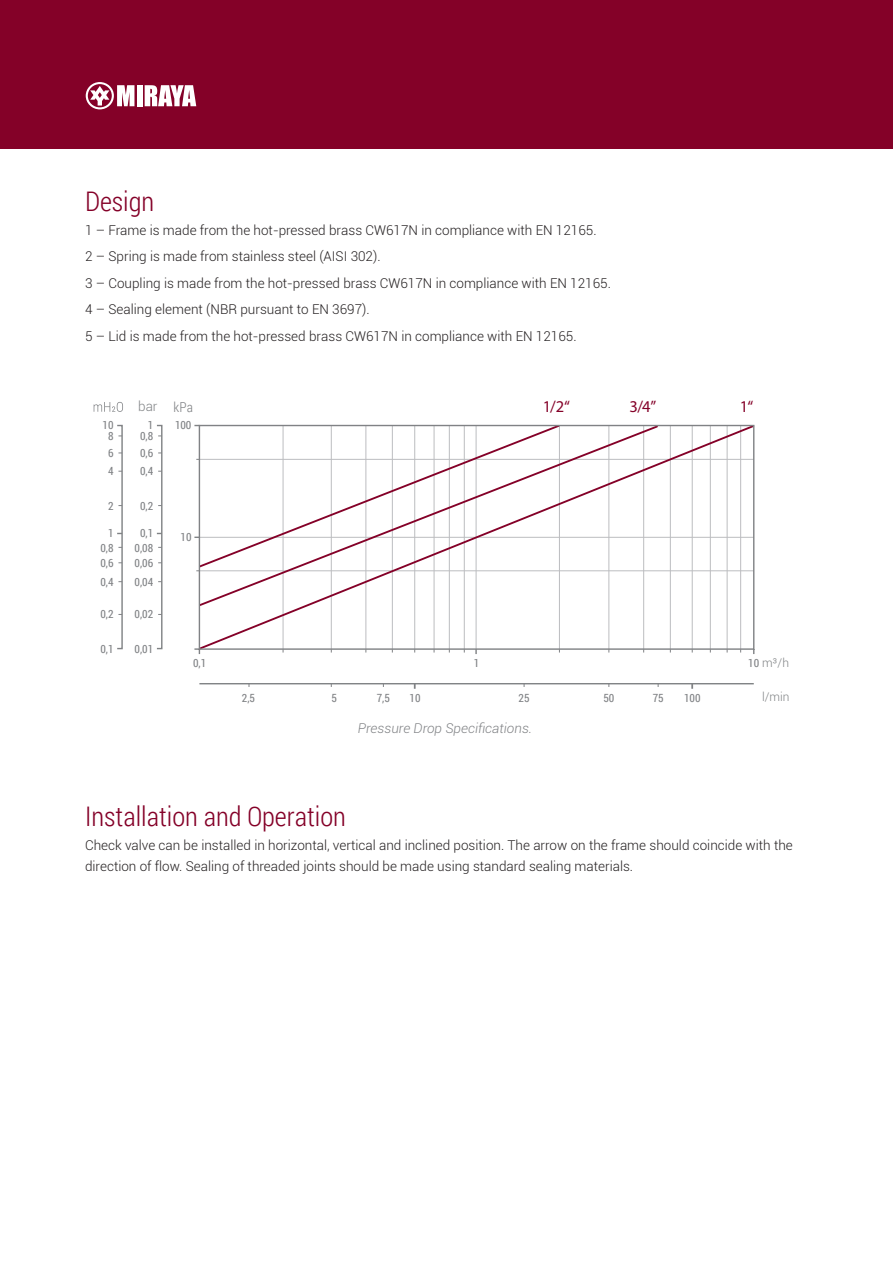
<style>
.page{position:relative;width:893px;height:1263px;background:#fff}
.page>*{position:absolute;margin:0;border:0;box-sizing:border-box;transform-origin:0 0}
.Заголовки{font:300 27px "Roboto Condensed";color:#840128}
.Основной_текс{font:16.5px "Myriad Pro";color:#840128}
.t1{font:300 13.65px "Roboto Condensed";color:#808285}
.Основной_текс-2{font:300 13.5px/21px "Roboto";color:#231f20}
.Основной_текс-3{font:italic 300 13.5px "Roboto";color:#808285}
.t2{font:300 13.5px "Roboto";color:#808385}
.t3{font:300 12px "Roboto";color:#808385}
.t4{font:11.25px/17.1px "Roboto Condensed";color:#808285}
.s1{font-family:"Roboto Condensed";font-weight:400;font-size:11.25px;color:#808285}
</style>
<div class="page">
<div style="left:0;top:0;width:893px;height:148px;background:#840128"></div>
<div style="left:137px;top:85px;width:5px;height:21px;background:#fff"></div>
<svg style="left:145px;top:85px;width:51px;height:21px"></svg>
<svg style="left:86px;top:82px;width:48px;height:27px"></svg>
<svg style="left:94px;top:402px;width:29px;height:10px"></svg>
<svg style="left:156px;top:424px;width:598px;height:261px"></svg>
<svg style="left:194px;top:648px;width:4px;height:6px"></svg>
<svg style="left:198px;top:424px;width:557px;height:231px"></svg>
<div style="left:116px;top:425px;width:7px;height:224px;border:1px solid #808285"></div>
<p class="Заголовки" style="left:85px;top:183px;width:71px">Design</p>
<p class="Основной_текс-2" style="left:85px;top:219px;width:513px">1 – Frame is made from the hot-pressed brass CW617N in compliance with EN 12165.</p>
<p class="Основной_текс-2" style="left:85px;top:245px;width:297px">2 – Spring is made from stainless steel (AISI 302).</p>
<p class="Основной_текс-2" style="left:85px;top:272px;width:527px">3 – Coupling is made from the hot-pressed brass CW617N in compliance with EN 12165.</p>
<p class="Основной_текс-2" style="left:85px;top:298px;width:286px">4 – Sealing element (NBR pursuant to EN 3697).</p>
<p class="Основной_текс-2" style="left:85px;top:325px;width:493px">5 – Lid is made from the hot-pressed brass CW617N in compliance with EN 12165.</p>
<p class="t4" style="left:103px;top:416px;width:13px">10</p>
<p class="t2" style="left:138px;top:397px;width:21px">bar</p>
<p class="t4" style="left:148px;top:416px;width:7px">1</p>
<p class="t1" style="left:174px;top:397px;width:21px">kPa</p>
<p class="Основной_текс" style="left:543px;top:396px;width:29px">1/2“</p>
<p class="Основной_текс" style="left:629px;top:396px;width:29px">3/4”</p>
<p class="Основной_текс" style="left:740px;top:396px;width:15px">1“</p>
<p class="t4" style="left:175px;top:416px;width:18px">100</p>
<p class="t4" style="left:108px;top:427px;width:7px">8<br>6</p>
<p class="t4" style="left:140px;top:427px;width:15px">0,8<br>0,6</p>
<p class="t4" style="left:108px;top:462px;width:7px">4</p>
<p class="t4" style="left:140px;top:462px;width:15px">0,4</p>
<p class="t4" style="left:108px;top:497px;width:7px">2</p>
<p class="t4" style="left:140px;top:497px;width:15px">0,2</p>
<p class="t4" style="left:108px;top:524px;width:7px">1</p>
<p class="t4" style="left:140px;top:524px;width:15px">0,1</p>
<p class="t4" style="left:181px;top:528px;width:13px">10</p>
<p class="t4" style="left:100px;top:539px;width:15px">0,8</p>
<p class="t4" style="left:135px;top:539px;width:20px">0,08</p>
<p class="t4" style="left:100px;top:554px;width:15px">0,6</p>
<p class="t4" style="left:135px;top:554px;width:20px">0,06</p>
<p class="t4" style="left:100px;top:573px;width:15px">0,4</p>
<p class="t4" style="left:135px;top:573px;width:20px">0,04</p>
<p class="t4" style="left:100px;top:605px;width:15px">0,2</p>
<p class="t4" style="left:135px;top:605px;width:20px">0,02</p>
<p class="t4" style="left:100px;top:640px;width:15px">0,1</p>
<p class="t4" style="left:135px;top:640px;width:20px">0,01</p>
<p class="t4" style="left:193px;top:654px;width:15px">0,1</p>
<p class="t4" style="left:474px;top:654px;width:7px">1</p>
<p class="t4" style="left:242px;top:689px;width:15px">2,5</p>
<p class="t4" style="left:331px;top:689px;width:7px">5</p>
<p class="t4" style="left:377px;top:689px;width:15px">7,5</p>
<p class="t4" style="left:409px;top:689px;width:13px">10</p>
<p class="t4" style="left:519px;top:689px;width:13px">25</p>
<p class="t4" style="left:603px;top:689px;width:13px">50</p>
<p class="t4" style="left:653px;top:689px;width:13px">75</p>
<p class="t4" style="left:684px;top:689px;width:18px">100</p>
<p class="t3" style="left:748px;top:654px;width:42px"><span class="s1">10</span> m³/h</p>
<p class="t3" style="left:762px;top:689px;width:29px">l/min</p>
<p class="Основной_текс-3" style="left:358px;top:718px;width:176px">Pressure Drop Specifications.</p>
<p class="Заголовки" style="left:85px;top:798px;width:262px">Installation and Operation</p>
<p class="Основной_текс-2" style="left:85px;top:834px;width:709px">Check valve can be installed in horizontal, vertical and inclined position. The arrow on the frame should coincide with the direction of flow. Sealing of threaded joints should be made using standard sealing materials.</p>
</div>
